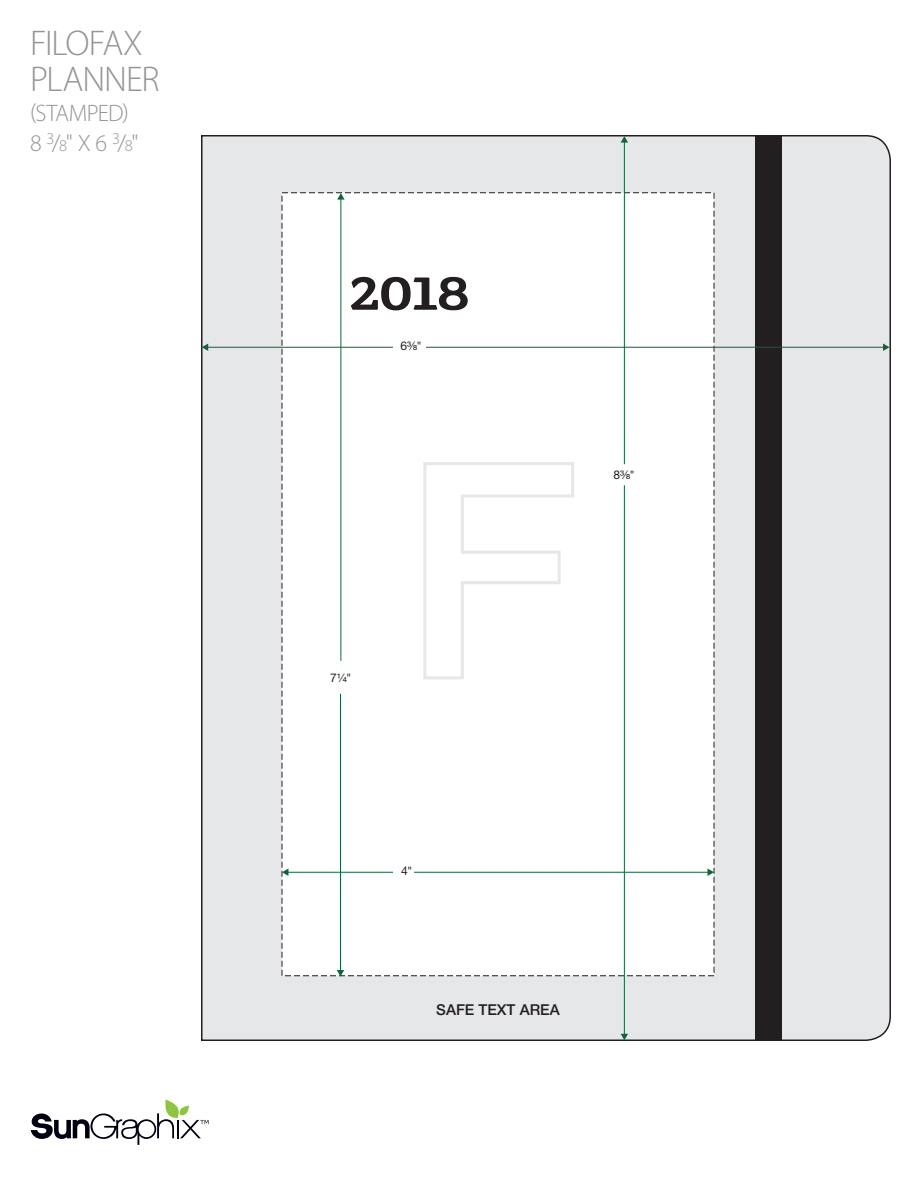
<style>
.page{position:relative;width:918px;height:1188px;background:#fff}
.page>*{position:absolute;margin:0;border:0;box-sizing:border-box;transform-origin:0 0}
.t1{font:51.45px "Grueber";color:#231f20;scale:1.14 1}
.t2{font:300 35.85px/35.8px "Myriad Pro";letter-spacing:-.03em;color:#939598}
.t3{font:300 23.85px/29.8px "Myriad Pro";letter-spacing:-.03em;color:#939598}
.t4{font:500 15px "Helvetica Neue LT Std";color:#231f20}
.t5{font:12px "Helvetica LT Std Fractions";color:#231f20}
.s1{font-size:16.5px}
.s2{font-family:"Myriad Pro"}
</style>
<div class="page">
<div style="left:201px;top:135px;width:690px;height:906px;background:#e6e7e9"></div>
<svg style="left:31px;top:1100px;width:177px;height:45px"></svg>
<div style="left:282px;top:192px;width:432px;height:784px;background:#fff"></div>
<svg style="left:423px;top:462px;width:151px;height:217px"></svg>
<div style="left:755px;top:136px;width:27px;height:904px;background:#231f20"></div>
<hr style="left:207px;top:347px;width:186px;height:1px;background:#0c6638">
<svg style="left:202px;top:344px;width:6px;height:7px"></svg>
<hr style="left:287px;top:872px;width:106px;height:1px;background:#0c6638">
<svg style="left:282px;top:869px;width:6px;height:7px"></svg>
<hr style="left:624px;top:142px;width:1px;height:322px;background:#0c6638">
<svg style="left:621px;top:136px;width:7px;height:7px"></svg>
<hr style="left:340px;top:199px;width:1px;height:462px;background:#0c6638">
<svg style="left:337px;top:193px;width:8px;height:7px"></svg>
<hr style="left:340px;top:694px;width:1px;height:277px;background:#0c6638">
<svg style="left:337px;top:970px;width:7px;height:6px"></svg>
<hr style="left:624px;top:485px;width:1px;height:550px;background:#0c6638">
<svg style="left:621px;top:1034px;width:7px;height:6px"></svg>
<hr style="left:426px;top:347px;width:458px;height:1px;background:#0c6638">
<svg style="left:883px;top:344px;width:6px;height:7px"></svg>
<hr style="left:414px;top:872px;width:295px;height:1px;background:#0c6638">
<svg style="left:708px;top:869px;width:6px;height:7px"></svg>
<h2 class="t2" style="left:30px;top:25px;width:131px">FILOFAX<br>PLANNER</h2>
<p class="t3" style="left:30px;top:98px;width:110px">(STAMPED)<br>8 <sup>3</sup>/<span class="s1">8</span>" X 6 <sup>3</sup>/<span class="s1">8</span>"</p>
<h1 class="t1" style="left:350px;top:262px;width:107px">2018</h1>
<p class="t5" style="left:401px;top:341px;width:22px">6⅜<span class="s2">"</span></p>
<p class="t5" style="left:614px;top:470px;width:22px">8⅜<span class="s2">"</span></p>
<p class="t5" style="left:330px;top:672px;width:22px">7¼<span class="s2">"</span></p>
<p class="t5" style="left:401px;top:866px;width:12px">4<span class="s2">"</span></p>
<p class="t4" style="left:436px;top:1000px;width:125px">SAFE TEXT AREA</p>
</div>
